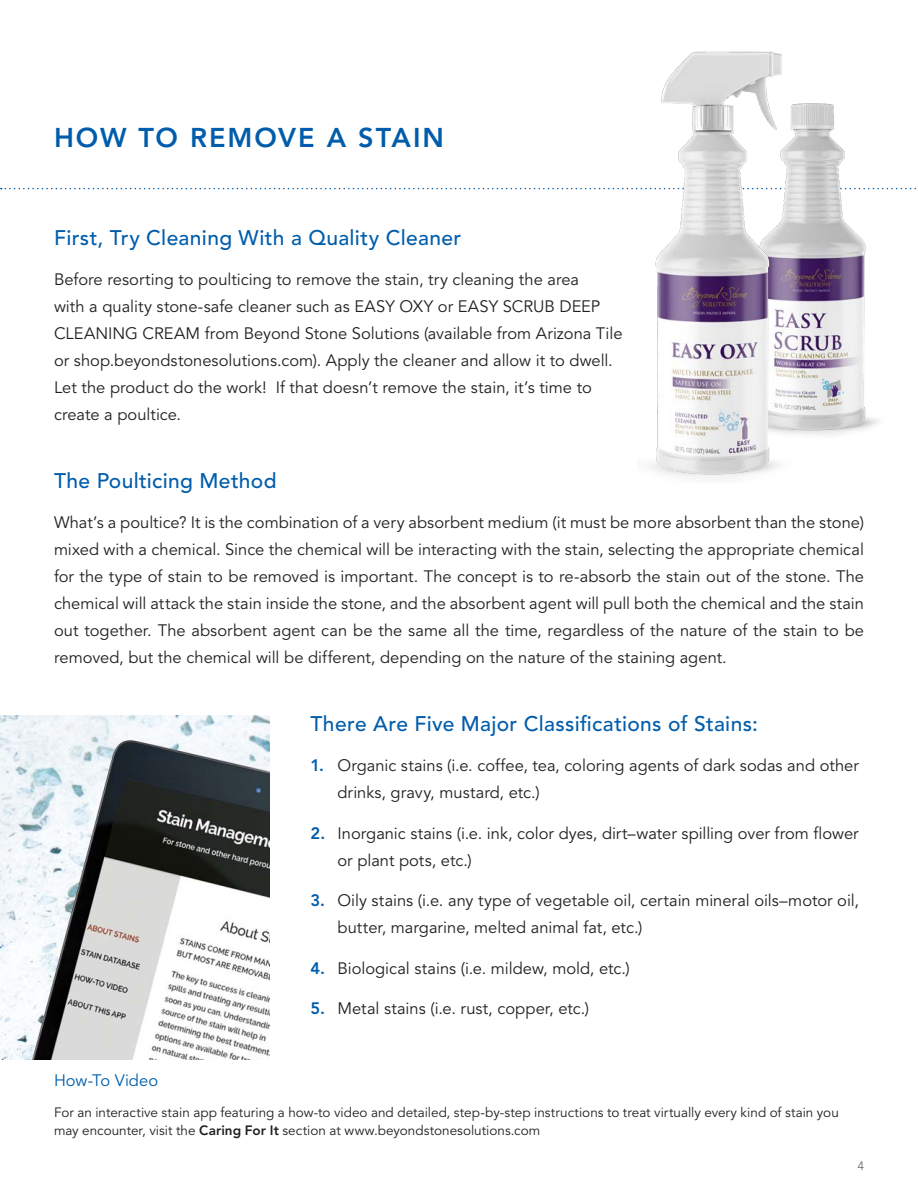
<style>
.page{position:relative;width:918px;height:1188px;background:#fff}
.page>*{position:absolute;margin:0;border:0;box-sizing:border-box;transform-origin:0 0}
.t1{font:800 27px "Avenir LT Std";letter-spacing:.07em;color:#015dab}
.SUBHEAD{font:500 21px "Avenir LT Std";letter-spacing:.015em;color:#015dab}
.BODY{font:16.5px/27px "Avenir LT Std";color:#231f20}
.numbered_sections{font:16.5px/27px "Avenir LT Std";color:#231f20}
.BODY-2{font:16.5px "Avenir LT Std";color:#015dab}
.BODY-3{font:13.5px/18px "Avenir LT Std";color:#231f20}
.t2{font:300 12px "Avenir LT Std";color:#57585a}
.s1{font-weight:800;color:#015dab}
.s2{font-weight:800}
</style>
<div class="page">
<svg style="left:1px;top:188px;width:636px;height:1px"></svg>
<img style="left:637px;top:51px;width:279px;height:426px">
<img style="left:0;top:716px;width:270px;height:344px">
<p class="t1" style="left:54px;top:122px;width:391px">HOW TO REMOVE A STAIN</p>
<p class="SUBHEAD" style="left:54px;top:225px;width:409px">First, Try Cleaning With a Quality Cleaner</p>
<p class="BODY" style="left:54px;top:267px;width:570px">Before resorting to poulticing to remove the stain, try cleaning the area<br>with a quality stone-safe cleaner such as EASY OXY or EASY SCRUB DEEP CLEANING CREAM from Beyond Stone Solutions (available from Arizona Tile or shop.beyondstonesolutions.com). Apply the cleaner and allow it to dwell.<br>Let the product do the work! If that doesn’t remove the stain, it’s time to create a poultice.</p>
<p class="SUBHEAD" style="left:54px;top:468px;width:224px">The Poulticing Method</p>
<p class="BODY" style="left:54px;top:510px;width:812px;text-align:justify">What’s a poultice? It is the combination of a very absorbent medium (it must be more absorbent than the stone) mixed with a chemical. Since the chemical will be interacting with the stain, selecting the appropriate chemical for the type of stain to be removed is important. The concept is to re-absorb the stain out of the stone. The chemical will attack the stain inside the stone, and the absorbent agent will pull both the chemical and the stain out together. The absorbent agent can be the same all the time, regardless of the nature of the stain to be removed, but the chemical will be different, depending on the nature of the staining agent.</p>
<p class="SUBHEAD" style="left:310px;top:711px;width:449px">There Are Five Major Classifications of Stains:</p>
<p class="numbered_sections" style="left:338px;top:753px;width:523px;text-indent:-27px"><span class="s1">1.</span> Organic stains (i.e. coffee, tea, coloring agents of dark sodas and other drinks, gravy, mustard, etc.)</p>
<p class="numbered_sections" style="left:338px;top:820px;width:523px;text-indent:-27px"><span class="s1">2.</span> Inorganic stains (i.e. ink, color dyes, dirt–water spilling over from flower or plant pots, etc.)</p>
<p class="numbered_sections" style="left:338px;top:888px;width:523px;text-indent:-27px"><span class="s1">3.</span> Oily stains (i.e. any type of vegetable oil, certain mineral oils–motor oil, butter, margarine, melted animal fat, etc.)</p>
<p class="numbered_sections" style="left:311px;top:955px;width:321px"><span class="s1">4.</span> Biological stains (i.e. mildew, mold, etc.)</p>
<p class="numbered_sections" style="left:310px;top:996px;width:280px"><span class="s1">5.</span> Metal stains (i.e. rust, copper, etc.)</p>
<p class="BODY-2" style="left:54px;top:1071px;width:106px">How-To Video</p>
<p class="BODY-3" style="left:54px;top:1104px;width:786px">For an interactive stain app featuring a how-to video and detailed, step-by-step instructions to treat virtually every kind of stain you may encounter, visit the <span class="s2">Caring For It</span> section at www.beyondstonesolutions.com</p>
<p class="t2" style="left:858px;top:1159px;width:8px">4</p>
</div>
